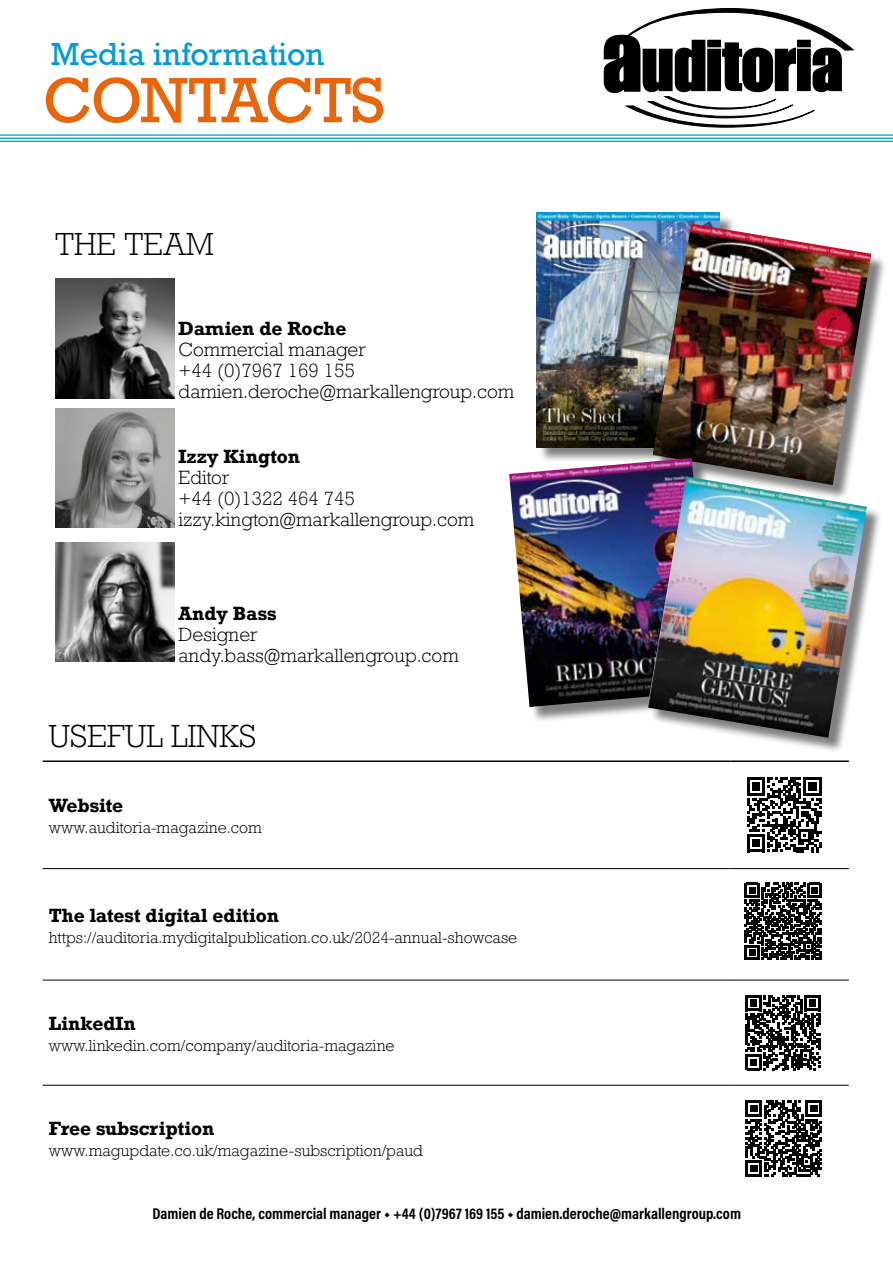
<style>
.page{position:relative;width:893px;height:1263px;background:#fff}
.page>*{position:absolute;margin:0;border:0;box-sizing:border-box;transform-origin:0 0}
.t1{font:60px "Rockwell Nova";letter-spacing:-.035em;color:#ec6408}
.t2{font:300 30px "Rockwell Nova";color:#000}
.t3{font:30px "Rockwell Nova";color:#009bd6}
.t4{font:300 18px/21px "Rockwell Nova";color:#000}
.t5{font:700 18px "Rockwell Nova";color:#000}
.t6{font:700 15.75px "Acumin Pro Cond";color:#000}
.t7{font:300 15px "Rockwell Nova";color:#000}
</style>
<div class="page">
<hr style="left:0;top:134px;width:893px;height:2px;background:#009bd6">
<hr style="left:0;top:138px;width:893px;height:1px;background:#009bd6">
<hr style="left:0;top:141px;width:893px;height:1px;background:#009bd6">
<img style="left:55px;top:279px;width:119px;height:119px">
<img style="left:55px;top:409px;width:119px;height:119px">
<img style="left:55px;top:543px;width:119px;height:119px">
<div style="left:539px;top:215px;width:197px;height:248px;background:#000;opacity:.5"></div>
<img style="left:537px;top:213px;width:183px;height:234px">
<div style="left:655px;top:226px;width:232px;height:275px;background:#000;opacity:.5"></div>
<img style="left:653px;top:224px;width:218px;height:255px">
<div style="left:511px;top:460px;width:217px;height:263px;background:#000;opacity:.5"></div>
<img style="left:509px;top:458px;width:203px;height:249px">
<div style="left:650px;top:479px;width:232px;height:274px;background:#000;opacity:.5"></div>
<img style="left:647px;top:476px;width:220px;height:262px">
<hr style="left:43px;top:760px;width:687px;height:2px;background:#000">
<hr style="left:730px;top:760px;width:119px;height:2px;background:#000">
<hr style="left:43px;top:868px;width:687px;height:1px;background:#000">
<hr style="left:730px;top:868px;width:119px;height:1px;background:#000">
<hr style="left:43px;top:980px;width:687px;height:1px;background:#000">
<hr style="left:730px;top:980px;width:119px;height:1px;background:#000">
<hr style="left:43px;top:1085px;width:687px;height:1px;background:#000">
<hr style="left:730px;top:1085px;width:119px;height:1px;background:#000">
<svg style="left:747px;top:777px;width:74px;height:75px"></svg>
<svg style="left:745px;top:883px;width:77px;height:77px"></svg>
<svg style="left:746px;top:995px;width:74px;height:75px"></svg>
<svg style="left:746px;top:1100px;width:76px;height:76px"></svg>
<svg style="left:603px;top:9px;width:251px;height:119px"></svg>
<h2 class="t3" style="left:51px;top:36px;width:275px">Media information</h2>
<h1 class="t1" style="left:43px;top:63px;width:344px">CONTACTS</h1>
<h2 class="t2" style="left:55px;top:226px;width:160px">THE TEAM</h2>
<p class="t5" style="left:179px;top:316px;width:169px">Damien de Roche</p>
<p class="t4" style="left:179px;top:338px;width:337px">Commercial manager<br>+44 (0)7967 169 155 damien.deroche@markallengroup.com</p>
<p class="t5" style="left:179px;top:445px;width:123px">Izzy Kington</p>
<p class="t4" style="left:179px;top:467px;width:297px">Editor<br>+44 (0)1322 464 745 izzy.kington@markallengroup.com</p>
<p class="t5" style="left:179px;top:601px;width:99px">Andy Bass</p>
<p class="t4" style="left:179px;top:623px;width:282px">Designer andy.bass@markallengroup.com</p>
<h2 class="t2" style="left:49px;top:717px;width:209px">USEFUL LINKS</h2>
<p class="t5" style="left:49px;top:794px;width:76px">Website</p>
<p class="t7" style="left:49px;top:818px;width:215px">www.auditoria-magazine.com</p>
<p class="t5" style="left:49px;top:903px;width:232px">The latest digital edition</p>
<p class="t7" style="left:49px;top:928px;width:470px">https://auditoria.mydigitalpublication.co.uk/2024-annual-showcase</p>
<p class="t5" style="left:49px;top:1012px;width:89px">LinkedIn</p>
<p class="t7" style="left:49px;top:1036px;width:347px">www.linkedin.com/company/auditoria-magazine</p>
<p class="t5" style="left:49px;top:1116px;width:167px">Free subscription</p>
<p class="t7" style="left:49px;top:1141px;width:376px">www.magupdate.co.uk/magazine-subscription/paud</p>
<p class="t6" style="left:153px;top:1203px;width:590px">Damien de Roche, commercial manager ◆ +44 (0)7967 169 155 ◆ damien.deroche@markallengroup.com</p>
</div>
